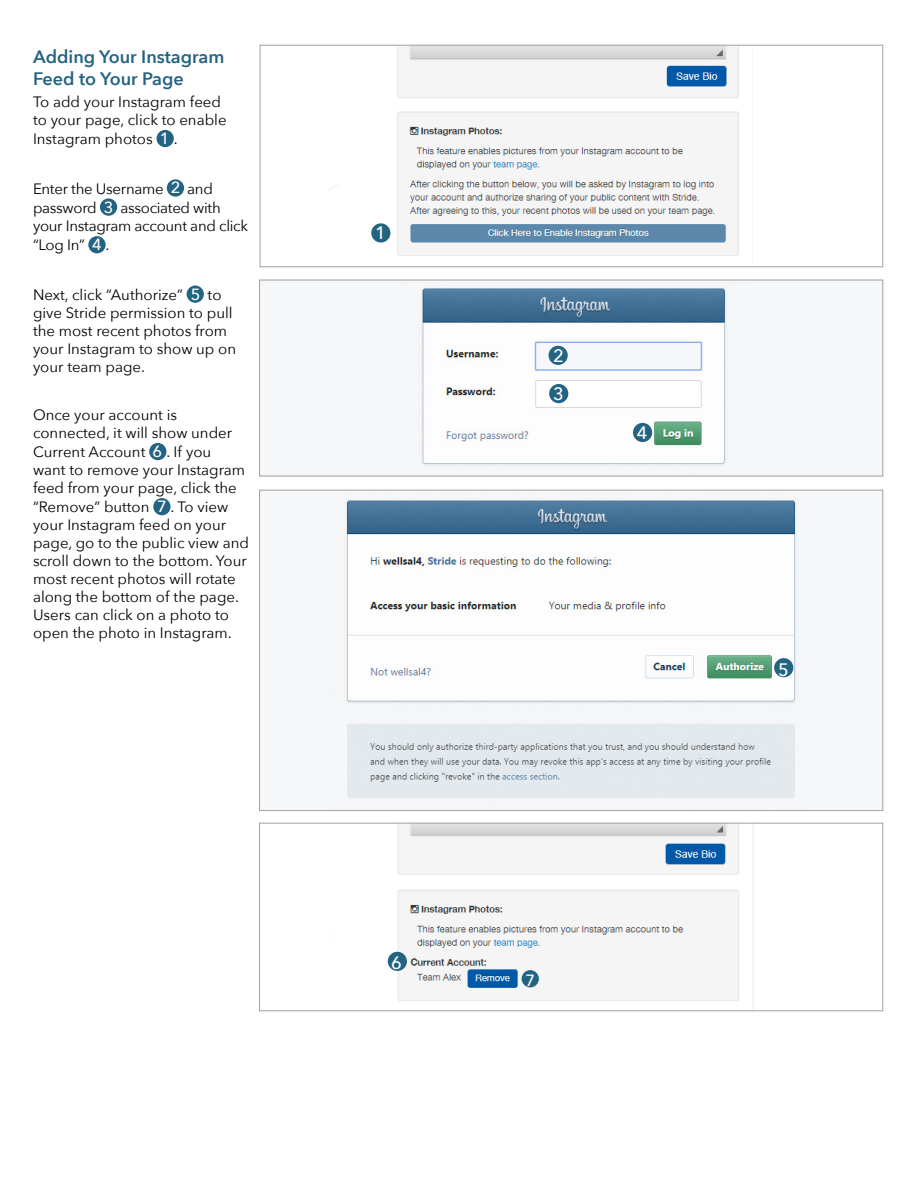
<style>
.page{position:relative;width:918px;height:1188px;background:#fff}
.page>*{position:absolute;margin:0;border:0;box-sizing:border-box;transform-origin:0 0}
.Section_Header{font:600 18px/21.6px "Avenir Next";color:#246483}
.t1{font:500 18px "Avenir Next";color:#fff}
.t2{font:500 16.2px "Avenir Next";color:#fff}
.Quattrocento_List{font:15px/18px "Avenir Next";color:#000}
.Paragraph{font:15px/18px "Avenir Next";color:#000}
.Paragraph-2{font:15px/18px "Avenir Next";letter-spacing:-.02em;color:#000}
.Quattrocento_List-2{font:15px "Avenir Next";letter-spacing:-.02em;color:#000}
.s1{font-weight:500;font-size:16.2px;color:#fff}
.s2{font-weight:400;font-size:15px;color:#000}
</style>
<div class="page">
<div style="left:157px;top:130px;width:17px;height:17px;background:#246483;border-radius:50%"></div>
<div style="left:167px;top:179px;width:17px;height:18px;background:#246483;border-radius:50%"></div>
<div style="left:100px;top:198px;width:17px;height:18px;background:#246483;border-radius:50%"></div>
<div style="left:88px;top:236px;width:18px;height:17px;background:#246483;border-radius:50%"></div>
<div style="left:187px;top:286px;width:17px;height:17px;background:#246483;border-radius:50%"></div>
<div style="left:149px;top:443px;width:17px;height:17px;background:#246483;border-radius:50%"></div>
<div style="left:153px;top:498px;width:18px;height:17px;background:#246483;border-radius:50%"></div>
<img style="left:371px;top:47px;width:368px;height:209px">
<div style="left:260px;top:45px;width:623px;height:222px;border:1px solid #a0a0a0"></div>
<div style="left:371px;top:223px;width:19px;height:20px;background:#246483;border-radius:50%"></div>
<img style="left:393px;top:282px;width:353px;height:192px">
<div style="left:259px;top:280px;width:624px;height:196px;border:1px solid #a0a0a0"></div>
<img style="left:322px;top:492px;width:495px;height:317px">
<div style="left:549px;top:346px;width:19px;height:19px;background:#246483;border-radius:50%"></div>
<div style="left:549px;top:384px;width:19px;height:19px;background:#246483;border-radius:50%"></div>
<div style="left:633px;top:423px;width:19px;height:19px;background:#246483;border-radius:50%"></div>
<div style="left:774px;top:658px;width:19px;height:19px;background:#246483;border-radius:50%"></div>
<img style="left:387px;top:825px;width:367px;height:184px">
<div style="left:259px;top:823px;width:624px;height:188px;border:1px solid #a0a0a0"></div>
<div style="left:388px;top:952px;width:19px;height:19px;background:#246483;border-radius:50%"></div>
<div style="left:522px;top:970px;width:17px;height:17px;background:#246483;border-radius:50%"></div>
<p class="Section_Header" style="left:33px;top:45px;width:193px">Adding Your Instagram<br>Feed to Your Page</p>
<p class="Paragraph" style="left:33px;top:92px;width:195px">To add your Instagram feed to your page, click to enable</p>
<p class="Quattrocento_List" style="left:33px;top:129px;width:146px">Instagram photos <span class="s1">1</span> .</p>
<p class="Quattrocento_List-2" style="left:33px;top:176px;width:181px">Enter the Username <span class="s1">2</span> and</p>
<p class="Quattrocento_List-2" style="left:33px;top:195px;width:82px">password <span class="s1">3</span></p>
<p class="Paragraph-2" style="left:33px;top:198px;width:217px;text-indent:87px">associated with your Instagram account and click</p>
<p class="Paragraph" style="left:33px;top:236px;width:53px">“Log In”</p>
<p class="t2" style="left:92px;top:231px;width:19px">4<span class="s2">.</span></p>
<p class="Paragraph" style="left:33px;top:285px;width:151px">Next, click “Authorize”</p>
<p class="Quattrocento_List" style="left:191px;top:285px;width:32px"><span class="s1">5</span> to</p>
<p class="Paragraph" style="left:33px;top:303px;width:205px">give Stride permission to pull the most recent photos from your Instagram to show up on your team page.</p>
<p class="Quattrocento_List" style="left:33px;top:405px;width:201px">Once your account is connected, it will show under</p>
<p class="Quattrocento_List" style="left:33px;top:442px;width:180px">Current Account <span class="s1">6</span> . If you</p>
<p class="Quattrocento_List" style="left:33px;top:460px;width:214px;line-height:18.6px">want to remove your Instagram feed from your page, click the “Remove” button</p>
<p class="Quattrocento_List" style="left:157px;top:497px;width:73px"><span class="s1">7</span> . To view</p>
<p class="Quattrocento_List" style="left:33px;top:515px;width:218px">your Instagram feed on your page, go to the public view and scroll down to the bottom. Your most recent photos will rotate along the bottom of the page.<br>Users can click on a photo to open the photo in Instagram.</p>
<p class="t1" style="left:375px;top:218px;width:12px">1</p>
<p class="t1" style="left:553px;top:340px;width:12px">2</p>
<p class="t1" style="left:553px;top:378px;width:12px">3</p>
<p class="t1" style="left:637px;top:418px;width:12px">4</p>
<p class="t1" style="left:391px;top:947px;width:12px">6</p>
<p class="t2" style="left:525px;top:967px;width:11px">7</p>
<p class="t1" style="left:778px;top:654px;width:12px">5</p>
</div>
